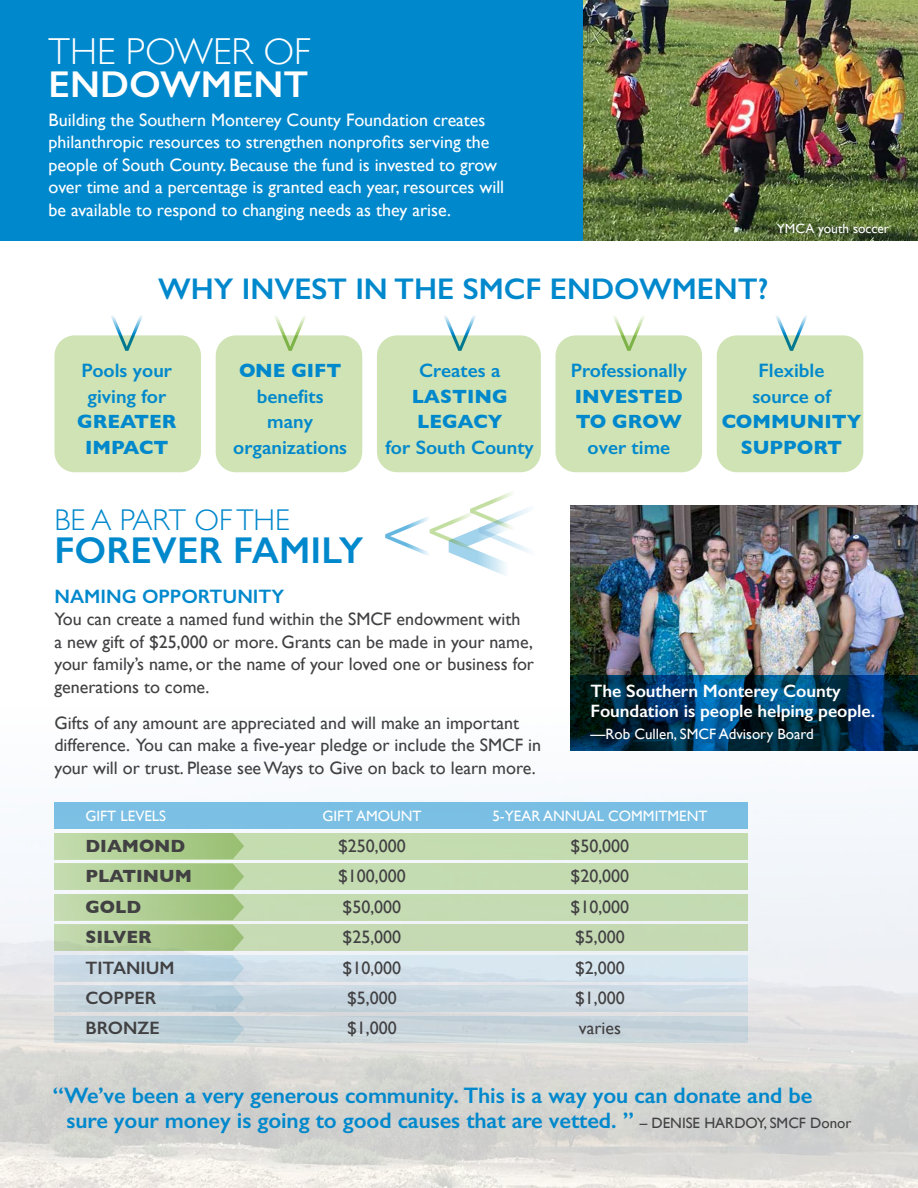
<style>
.page{position:relative;width:918px;height:1188px;background:#fff}
.page>*{position:absolute;margin:0;border:0;box-sizing:border-box;transform-origin:0 0}
.t1{font:600 37.5px "Gill Sans";color:#08c}
.t2{font:300 37.5px "Gill Sans";color:#fff}
.t3{font:600 37.5px "Gill Sans";color:#fff}
.t4{font:600 30px "Gill Sans";color:#08c}
.t5{font:300 30px "Gill Sans";color:#08c}
.t6{font:600 22.5px/25.5px "Gill Sans";letter-spacing:-.005em;color:#08c}
.t7{font:600 19.5px/25.5px "Gill Sans";color:#08c;text-align:center}
.t8{font:700 19.5px/25.5px "Gill Sans";color:#08c;text-align:center}
.t9{font:18px/22.5px "Gill Sans";color:#414042}
.t10{font:18px/22.5px "Gill Sans";color:#fff}
.t11{font:600 18px/19.5px "Gill Sans";letter-spacing:-.005em;color:#fff}
.t12{font:700 18px "Gill Sans";color:#414042}
.t13{font:600 18px "Gill Sans";color:#414042}
.t14{font:15px "Gill Sans";color:#fff}
.t15{font:13.5px "Gill Sans";color:#fff}
.s1{font-weight:400;font-size:15px;color:#414042}
</style>
<div class="page">
<img style="left:0;top:706px;width:918px;height:482px">
<div style="left:0;top:0;width:583px;height:240px;background:#08c"></div>
<img style="left:583px;top:0;width:335px;height:240px">
<svg style="left:385px;top:492px;width:145px;height:83px"></svg>
<img style="left:571px;top:505px;width:347px;height:171px">
<svg style="left:571px;top:676px;width:347px;height:75px;background:#035"></svg>
<div style="left:717px;top:335px;width:146px;height:137px;background:#cfe3b5;border-radius:20px"></div>
<div style="left:556px;top:335px;width:146px;height:137px;background:#cfe3b5;border-radius:20px"></div>
<div style="left:216px;top:335px;width:146px;height:137px;background:#cfe3b5;border-radius:20px"></div>
<div style="left:54px;top:335px;width:147px;height:137px;background:#cfe3b5;border-radius:20px"></div>
<svg style="left:110px;top:316px;width:34px;height:35px"></svg>
<div style="left:377px;top:335px;width:164px;height:137px;background:#cfe3b5;border-radius:20px"></div>
<svg style="left:443px;top:316px;width:34px;height:35px"></svg>
<svg style="left:612px;top:316px;width:34px;height:35px"></svg>
<svg style="left:775px;top:316px;width:33px;height:35px"></svg>
<svg style="left:273px;top:316px;width:34px;height:35px"></svg>
<svg style="left:54px;top:833px;width:190px;height:209px;background:#bcd3ba"></svg>
<h1 class="t2" style="left:49px;top:22px;width:263px">THE POWER OF</h1>
<h1 class="t3" style="left:49px;top:61px;width:261px">ENDOWMENT</h1>
<p class="t10" style="left:49px;top:108px;width:457px">Building the Southern Monterey County Foundation creates philanthropic resources to strengthen nonprofits serving the people of South County. Because the fund is invested to grow over time and a percentage is granted each year, resources will be available to respond to changing needs as they arise.</p>
<p class="t15" style="left:777px;top:220px;width:114px">YMCA youth soccer</p>
<h2 class="t4" style="left:158px;top:270px;width:612px">WHY INVEST IN THE SMCF ENDOWMENT?</h2>
<p class="t7" style="left:82px;top:358px;width:92px">Pools your giving for</p>
<p class="t8" style="left:77px;top:408px;width:101px">GREATER<br>IMPACT</p>
<p class="t8" style="left:239px;top:357px;width:104px">ONE GIFT</p>
<p class="t7" style="left:233px;top:383px;width:115px">benefits many organizations</p>
<p class="t7" style="left:419px;top:358px;width:83px">Creates a</p>
<p class="t8" style="left:412px;top:383px;width:97px;text-align:left">LASTING<br>LEGACY</p>
<p class="t7" style="left:386px;top:434px;width:150px">for South County</p>
<h2 class="t5" style="left:54px;top:496px;width:237px">BE A PART OF THE</h2>
<h1 class="t1" style="left:54px;top:528px;width:310px">FOREVER FAMILY</h1>
<p class="t7" style="left:54px;top:583px;width:231px">NAMING OPPORTUNITY</p>
<p class="t9" style="left:54px;top:608px;width:481px">You can create a named fund within the SMCF endowment with<br>a new gift of $25,000 or more. Grants can be made in your name, your family’s name, or the name of your loved one or business for generations to come.</p>
<p class="t9" style="left:54px;top:711px;width:488px">Gifts of any amount are appreciated and will make an important difference. You can make a five-year pledge or include the SMCF in your will or trust. Please see Ways to Give on back to learn more.</p>
<p class="t7" style="left:571px;top:358px;width:118px">Professionally</p>
<p class="t8" style="left:575px;top:383px;width:109px;text-align:left">INVESTED<br>TO GROW</p>
<p class="t7" style="left:588px;top:434px;width:84px">over time</p>
<p class="t7" style="left:752px;top:358px;width:80px">Flexible source of</p>
<p class="t8" style="left:722px;top:408px;width:141px">COMMUNITY<br>SUPPORT</p>
<p class="t11" style="left:591px;top:681px;width:286px">The Southern Monterey County<br>Foundation is people helping people.</p>
<p class="t14" style="left:591px;top:726px;width:225px">—Rob Cullen, SMCF Advisory Board</p>
<p class="t14" style="left:85px;top:807px;width:82px">GIFT LEVELS</p>
<p class="t14" style="left:322px;top:807px;width:101px">GIFT AMOUNT</p>
<p class="t14" style="left:492px;top:807px;width:217px">5-YEAR ANNUAL COMMITMENT</p>
<p class="t12" style="left:85px;top:831px;width:101px">DIAMOND</p>
<p class="t9" style="left:338px;top:834px;width:69px">$250,000</p>
<p class="t9" style="left:571px;top:834px;width:60px">$50,000</p>
<p class="t12" style="left:85px;top:862px;width:108px">PLATINUM</p>
<p class="t9" style="left:338px;top:865px;width:69px">$100,000</p>
<p class="t9" style="left:571px;top:865px;width:60px">$20,000</p>
<p class="t12" style="left:85px;top:892px;width:57px">GOLD</p>
<p class="t9" style="left:343px;top:895px;width:60px">$50,000</p>
<p class="t9" style="left:571px;top:895px;width:60px">$10,000</p>
<p class="t12" style="left:85px;top:923px;width:68px">SILVER</p>
<p class="t9" style="left:343px;top:926px;width:60px">$25,000</p>
<p class="t9" style="left:575px;top:926px;width:51px">$5,000</p>
<p class="t13" style="left:85px;top:957px;width:91px">TITANIUM</p>
<p class="t9" style="left:343px;top:956px;width:60px">$10,000</p>
<p class="t9" style="left:575px;top:956px;width:51px">$2,000</p>
<p class="t13" style="left:85px;top:987px;width:73px">COPPER</p>
<p class="t9" style="left:347px;top:986px;width:51px">$5,000</p>
<p class="t9" style="left:575px;top:986px;width:51px">$1,000</p>
<p class="t13" style="left:85px;top:1017px;width:76px">BRONZE</p>
<p class="t9" style="left:347px;top:1017px;width:51px">$1,000</p>
<p class="t9" style="left:579px;top:1017px;width:44px">varies</p>
<p class="t6" style="left:66px;top:1082px;width:786px;text-indent:-14px">“We’ve been a very generous community. This is a way you can donate and be sure your money is going to good causes that are vetted. ” <span class="s1">– DENISE HARDOY, SMCF Donor</span></p>
</div>
